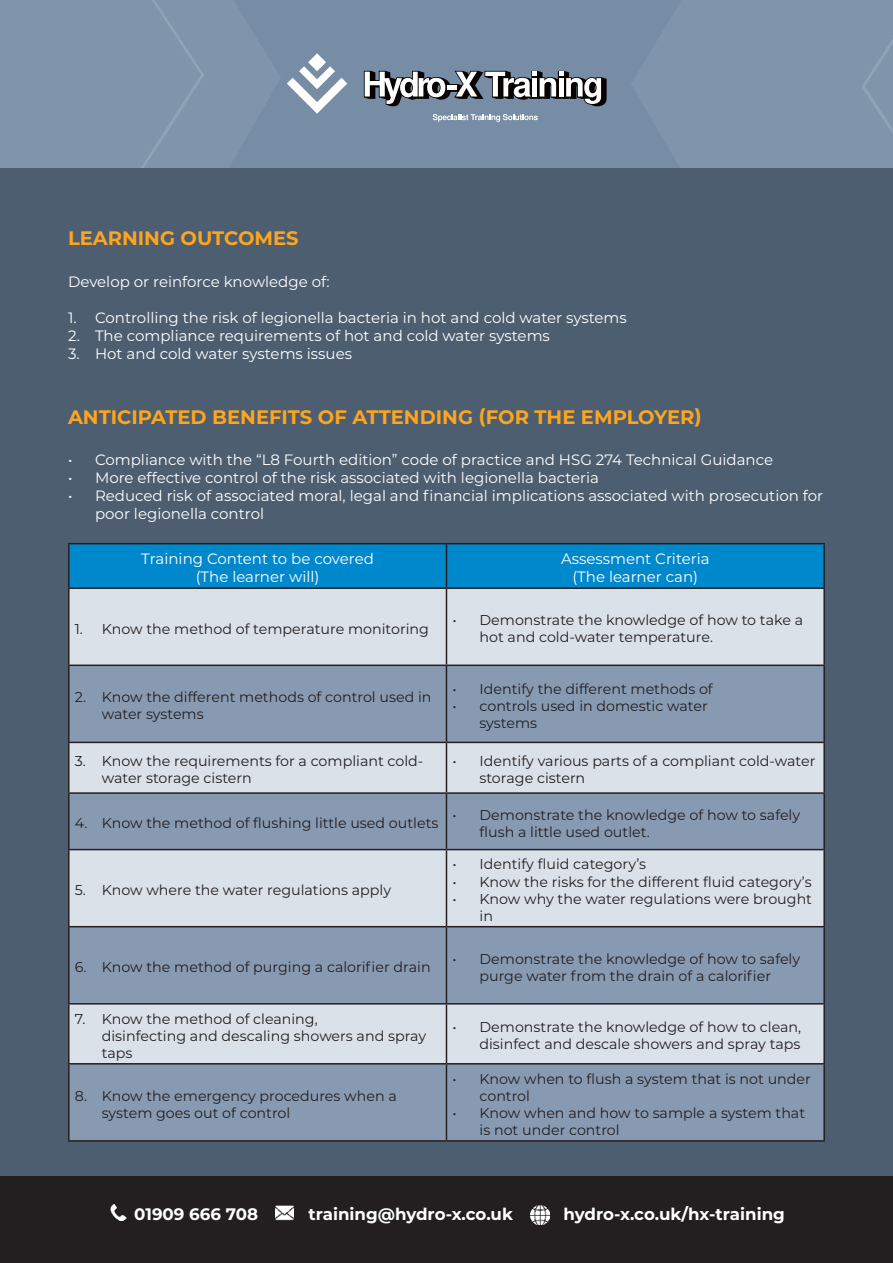
<style>
.page{position:relative;width:893px;height:1263px;background:#fff}
.page>*{position:absolute;margin:0;border:0;box-sizing:border-box;transform-origin:0 0}
.t1{font:700 19.5px "Montserrat";color:#ffa51d}
.t2{font:700 16.65px "Montserrat";color:#fff}
.t3{font:15px/18px "Montserrat";color:#fff;text-align:center}
.t4{font:14.25px/17.1px "Montserrat";color:#231f20}
</style>
<div class="page">
<div style="left:0;top:1176px;width:893px;height:87px;background:#231f20"></div>
<img style="left:111px;top:1204px;width:15px;height:16px">
<img style="left:275px;top:1205px;width:19px;height:15px">
<img style="left:530px;top:1205px;width:19px;height:19px">
<div style="left:0;top:0;width:893px;height:168px;background:#8095ac"></div>
<svg style="left:141px;top:0;width:63px;height:168px"></svg>
<svg style="left:862px;top:39px;width:31px;height:94px"></svg>
<svg style="left:364px;top:71px;width:243px;height:35px"></svg>
<svg style="left:287px;top:53px;width:60px;height:61px"></svg>
<svg style="left:433px;top:114px;width:105px;height:8px"></svg>
<div style="left:0;top:168px;width:893px;height:1008px;background:#4c5e70"></div>
<div style="left:70px;top:544px;width:753px;height:43px;background:#08c"></div>
<div style="left:70px;top:589px;width:753px;height:474px;background:#dbe1e8"></div>
<div style="left:70px;top:666px;width:753px;height:76px;background:#889ab2"></div>
<div style="left:70px;top:794px;width:753px;height:55px;background:#889ab2"></div>
<div style="left:70px;top:927px;width:753px;height:76px;background:#889ab2"></div>
<div style="left:70px;top:1064px;width:753px;height:76px;background:#889ab2"></div>
<hr style="left:68px;top:543px;width:378px;height:1px;background:#231f20">
<hr style="left:68px;top:544px;width:2px;height:43px;background:#231f20">
<hr style="left:446px;top:543px;width:379px;height:1px;background:#231f20">
<hr style="left:68px;top:589px;width:2px;height:75px;background:#231f20">
<hr style="left:68px;top:666px;width:2px;height:76px;background:#231f20">
<hr style="left:68px;top:743px;width:2px;height:49px;background:#231f20">
<hr style="left:68px;top:794px;width:2px;height:55px;background:#231f20">
<hr style="left:68px;top:850px;width:2px;height:76px;background:#231f20">
<hr style="left:68px;top:927px;width:2px;height:76px;background:#231f20">
<hr style="left:68px;top:1004px;width:2px;height:59px;background:#231f20">
<hr style="left:68px;top:1064px;width:2px;height:76px;background:#231f20">
<hr style="left:446px;top:544px;width:1px;height:43px;background:#231f20">
<hr style="left:823px;top:544px;width:2px;height:43px;background:#231f20">
<hr style="left:68px;top:587px;width:378px;height:2px;background:#231f20">
<hr style="left:446px;top:587px;width:379px;height:2px;background:#231f20">
<hr style="left:446px;top:589px;width:1px;height:75px;background:#231f20">
<hr style="left:823px;top:589px;width:2px;height:75px;background:#231f20">
<hr style="left:68px;top:664px;width:378px;height:2px;background:#231f20">
<hr style="left:446px;top:664px;width:379px;height:2px;background:#231f20">
<hr style="left:446px;top:666px;width:1px;height:76px;background:#231f20">
<hr style="left:823px;top:666px;width:2px;height:76px;background:#231f20">
<hr style="left:68px;top:742px;width:378px;height:1px;background:#231f20">
<hr style="left:446px;top:742px;width:379px;height:1px;background:#231f20">
<hr style="left:446px;top:743px;width:1px;height:49px;background:#231f20">
<hr style="left:823px;top:743px;width:2px;height:49px;background:#231f20">
<hr style="left:68px;top:792px;width:378px;height:2px;background:#231f20">
<hr style="left:446px;top:792px;width:379px;height:2px;background:#231f20">
<hr style="left:446px;top:794px;width:1px;height:55px;background:#231f20">
<hr style="left:823px;top:794px;width:2px;height:55px;background:#231f20">
<hr style="left:68px;top:849px;width:378px;height:1px;background:#231f20">
<hr style="left:446px;top:849px;width:379px;height:1px;background:#231f20">
<hr style="left:446px;top:850px;width:1px;height:76px;background:#231f20">
<hr style="left:823px;top:850px;width:2px;height:76px;background:#231f20">
<hr style="left:68px;top:926px;width:378px;height:1px;background:#231f20">
<hr style="left:446px;top:926px;width:379px;height:1px;background:#231f20">
<hr style="left:446px;top:927px;width:1px;height:76px;background:#231f20">
<hr style="left:823px;top:927px;width:2px;height:76px;background:#231f20">
<hr style="left:68px;top:1003px;width:378px;height:1px;background:#231f20">
<hr style="left:446px;top:1003px;width:379px;height:1px;background:#231f20">
<hr style="left:446px;top:1004px;width:1px;height:59px;background:#231f20">
<hr style="left:823px;top:1004px;width:2px;height:59px;background:#231f20">
<hr style="left:68px;top:1063px;width:378px;height:1px;background:#231f20">
<hr style="left:446px;top:1063px;width:379px;height:1px;background:#231f20">
<hr style="left:446px;top:1064px;width:1px;height:76px;background:#231f20">
<hr style="left:823px;top:1064px;width:2px;height:76px;background:#231f20">
<hr style="left:68px;top:1140px;width:378px;height:2px;background:#231f20">
<hr style="left:446px;top:1140px;width:379px;height:2px;background:#231f20">
<h1 class="t1" style="left:68px;top:229px;width:232px">LEARNING OUTCOMES</h1>
<p class="t3" style="left:68px;top:273px;width:263px">Develop or reinforce knowledge of:</p>
<p class="t3" style="left:68px;top:309px;width:560px">1. Controlling the risk of legionella bacteria in hot and cold water systems</p>
<p class="t3" style="left:68px;top:327px;width:483px">2. The compliance requirements of hot and cold water systems</p>
<p class="t3" style="left:68px;top:345px;width:286px">3. Hot and cold water systems issues</p>
<h1 class="t1" style="left:68px;top:407px;width:635px">ANTICIPATED BENEFITS OF ATTENDING (FOR THE EMPLOYER)</h1>
<p class="t3" style="left:68px;top:451px;width:707px">• Compliance with the “L8 Fourth edition” code of practice and HSG 274 Technical Guidance</p>
<p class="t3" style="left:68px;top:469px;width:533px">• More effective control of the risk associated with legionella bacteria</p>
<p class="t3" style="left:95px;top:487px;width:730px;text-align:left;text-indent:-27px">• Reduced risk of associated moral, legal and financial implications associated with prosecution for poor legionella control</p>
<p class="t3" style="left:141px;top:550px;width:234px">Training Content to be covered (The learner will)</p>
<p class="t3" style="left:561px;top:550px;width:150px">Assessment Criteria (The learner can)</p>
<p class="t4" style="left:75px;top:620px;width:356px">1. Know the method of temperature monitoring</p>
<p class="t4" style="left:479px;top:612px;width:325px;text-indent:-27px">• Demonstrate the knowledge of how to take a hot and cold-water temperature.</p>
<p class="t4" style="left:102px;top:689px;width:331px;text-indent:-27px">2. Know the different methods of control used in water systems</p>
<p class="t4" style="left:452px;top:680px;width:262px">• Identify the different methods of</p>
<p class="t4" style="left:479px;top:698px;width:230px;text-indent:-27px">• controls used in domestic water systems</p>
<p class="t4" style="left:102px;top:753px;width:323px;text-indent:-27px">3. Know the requirements for a compliant cold&shy;water storage cistern</p>
<p class="t4" style="left:479px;top:753px;width:337px;text-indent:-27px">• Identify various parts of a compliant cold-water storage cistern</p>
<p class="t4" style="left:75px;top:815px;width:365px">4. Know the method of flushing little used outlets</p>
<p class="t4" style="left:479px;top:806px;width:322px;text-indent:-27px">• Demonstrate the knowledge of how to safely flush a little used outlet.</p>
<p class="t4" style="left:75px;top:882px;width:318px">5. Know where the water regulations apply</p>
<p class="t4" style="left:452px;top:856px;width:195px">• Identify fluid category’s</p>
<p class="t4" style="left:452px;top:873px;width:361px">• Know the risks for the different fluid category’s</p>
<p class="t4" style="left:479px;top:890px;width:334px;text-indent:-27px">• Know why the water regulations were brought in</p>
<p class="t4" style="left:75px;top:959px;width:357px">6. Know the method of purging a calorifier drain</p>
<p class="t4" style="left:452px;top:950px;width:349px;text-align:center">• Demonstrate the knowledge of how to safely purge water from the drain of a calorifier</p>
<p class="t4" style="left:102px;top:1010px;width:326px;text-indent:-27px">7. Know the method of cleaning,<br>disinfecting and descaling showers and spray taps</p>
<p class="t4" style="left:452px;top:1019px;width:350px;text-align:right">• Demonstrate the knowledge of how to clean, disinfect and descale showers and spray taps</p>
<p class="t4" style="left:102px;top:1087px;width:297px;text-indent:-27px">8. Know the emergency procedures when a system goes out of control</p>
<p class="t4" style="left:479px;top:1070px;width:333px;text-indent:-27px">• Know when to flush a system that is not under control</p>
<p class="t4" style="left:479px;top:1105px;width:327px;text-indent:-27px">• Know when and how to sample a system that is not under control</p>
<p class="t2" style="left:134px;top:1206px;width:125px">01909 666 708</p>
<p class="t2" style="left:308px;top:1206px;width:206px">training@hydro-x.co.uk</p>
<p class="t2" style="left:563px;top:1206px;width:223px">hydro-x.co.uk/hx-training</p>
</div>
